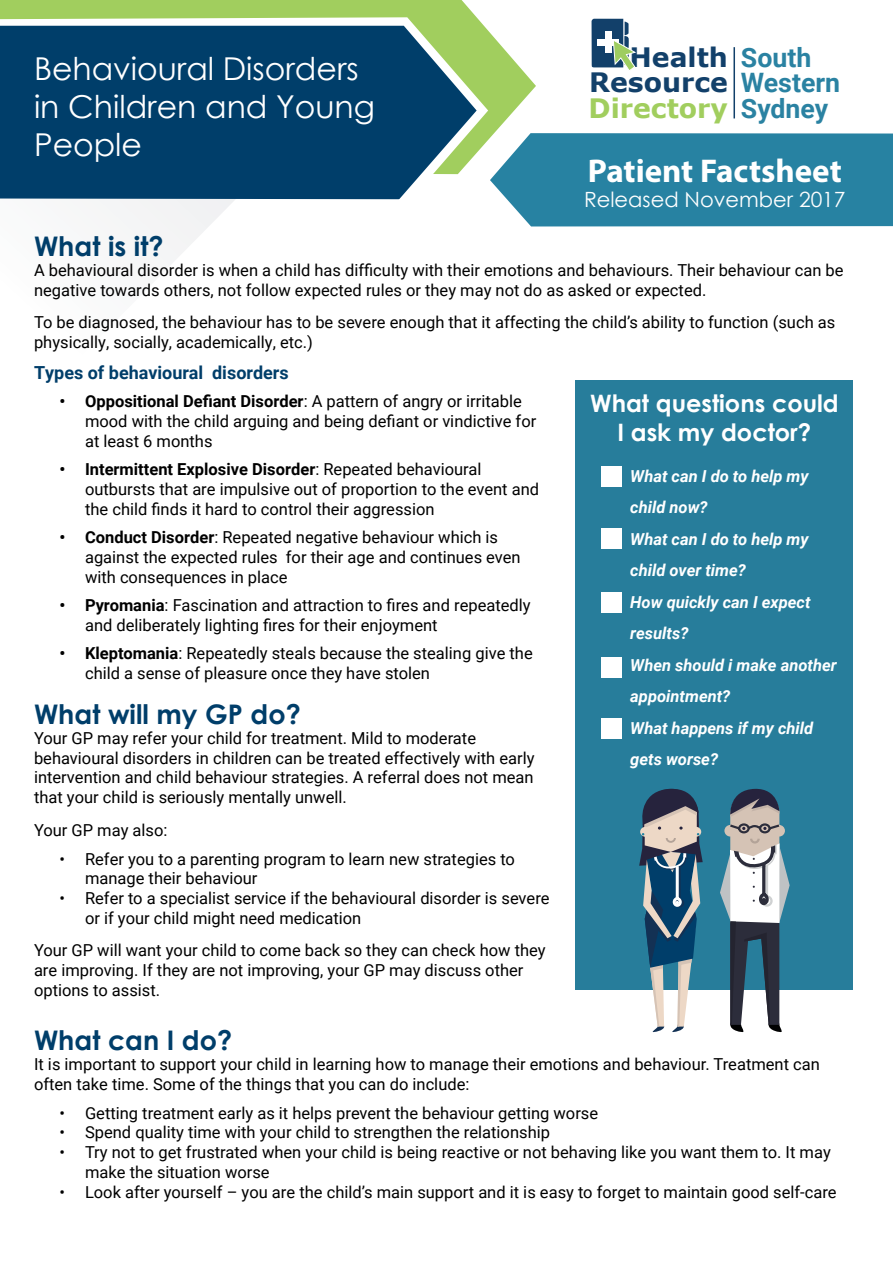
<style>
.page{position:relative;width:893px;height:1263px;background:#fff}
.page>*{position:absolute;margin:0;border:0;box-sizing:border-box;transform-origin:0 0}
.t1{font:700 33px "Myriad Pro";color:#fff}
.t2{font:31.5px/37.8px "Century Gothic";color:#fff}
.t3{font:700 27px "Century Gothic";color:#003e6a}
.t4{font:700 26.7px/25.3px "Roboto";color:#2a82a2}
.t5{font:700 26.7px/25.3px "Verdana";color:#12406a;text-align:right}
.t6{font:700 26.7px "Verdana";color:#a1ce5e}
.t7{font:700 24px/28.8px "Century Gothic";color:#fff;text-align:center}
.t8{font:21px "Century Gothic";color:#fff}
.t9{font:700 18px "Roboto";color:#003e6a}
.t10{font:16.5px/19.8px "Roboto";color:#000}
.t11{font:16.5px/19.8px "Roboto";color:#000101}
.t12{font:italic 700 16.5px/31.5px "Roboto";color:#fff}
.s1{font-weight:700}
</style>
<div class="page">
<svg style="left:101px;top:202px;width:131px;height:63px"></svg>
<svg style="left:0;top:0;width:536px;height:140px;fill:#a1ce5e"></svg>
<svg style="left:591px;top:19px;width:43px;height:51px"></svg>
<hr style="left:733px;top:47px;width:2px;height:71px;background:#12406a">
<div style="left:490px;top:133px;width:403px;height:93px;background:#2782a2"></div>
<svg style="left:0;top:17px;width:488px;height:185px;background:#225977"></svg>
<div style="left:576px;top:380px;width:277px;height:610px;background:#277d9b"></div>
<div style="left:602px;top:657px;width:20px;height:20px;background:#fff"></div>
<div style="left:602px;top:593px;width:20px;height:20px;background:#fff"></div>
<div style="left:602px;top:466px;width:20px;height:20px;background:#fff"></div>
<div style="left:601px;top:718px;width:21px;height:20px;background:#fff"></div>
<div style="left:602px;top:528px;width:20px;height:20px;background:#fff"></div>
<svg style="left:639px;top:788px;width:64px;height:244px"></svg>
<svg style="left:720px;top:788px;width:70px;height:245px"></svg>
<h2 class="t2" style="left:34px;top:49px;width:343px">Behavioural Disorders in Children and Young<br>People</h2>
<h3 class="t5" style="left:589px;top:44px;width:140px">Health<br>Resource</h3>
<h3 class="t6" style="left:589px;top:89px;width:141px">Directory</h3>
<h3 class="t4" style="left:741px;top:44px;width:101px">South<br>Western<br>Sydney</h3>
<h1 class="t1" style="left:588px;top:149px;width:255px">Patient Factsheet</h1>
<p class="t8" style="left:584px;top:185px;width:263px">Released November 2017</p>
<h3 class="t3" style="left:34px;top:226px;width:131px">What is it?</h3>
<p class="t10" style="left:34px;top:260px;width:811px">A behavioural disorder is when a child has difficulty with their emotions and behaviours. Their behaviour can be negative towards others, not follow expected rules or they may not do as asked or expected.</p>
<p class="t10" style="left:34px;top:312px;width:803px">To be diagnosed, the behaviour has to be severe enough that it affecting the child’s ability to function (such as physically, socially, academically, etc.)</p>
<p class="t9" style="left:34px;top:360px;width:256px">Types of behavioural disorders</p>
<p class="t10" style="left:85px;top:391px;width:453px;text-indent:-26px"><span class="s1">• Oppositional Defiant Disorder</span>: A pattern of angry or irritable mood with the child arguing and being defiant or vindictive for at least 6 months</p>
<p class="t10" style="left:85px;top:459px;width:456px;text-indent:-26px"><span class="s1">• Intermittent Explosive Disorder</span>: Repeated behavioural outbursts that are impulsive out of proportion to the event and the child finds it hard to control their aggression</p>
<p class="t10" style="left:85px;top:527px;width:437px;text-indent:-26px"><span class="s1">• Conduct Disorder</span>: Repeated negative behaviour which is against the expected rules for their age and continues even with consequences in place</p>
<p class="t10" style="left:85px;top:594px;width:447px;text-indent:-26px"><span class="s1">• Pyromania</span>: Fascination and attraction to fires and repeatedly and deliberately lighting fires for their enjoyment</p>
<p class="t10" style="left:85px;top:643px;width:449px;text-indent:-26px"><span class="s1">• Kleptomania</span>: Repeatedly steals because the stealing give the child a sense of pleasure once they have stolen</p>
<h3 class="t3" style="left:34px;top:694px;width:268px">What will my GP do?</h3>
<p class="t10" style="left:34px;top:727px;width:502px">Your GP may refer your child for treatment. Mild to moderate behavioural disorders in children can be treated effectively with early intervention and child behaviour strategies. A referral does not mean that your child is seriously mentally unwell.</p>
<p class="t10" style="left:34px;top:819px;width:135px">Your GP may also:</p>
<p class="t10" style="left:85px;top:848px;width:431px;text-indent:-26px">• Refer you to a parenting program to learn new strategies to manage their behaviour</p>
<p class="t10" style="left:85px;top:888px;width:466px;text-indent:-26px">• Refer to a specialist service if the behavioural disorder is severe or if your child might need medication</p>
<p class="t10" style="left:34px;top:940px;width:513px">Your GP will want your child to come back so they can check how they are improving. If they are not improving, your GP may discuss other options to assist.</p>
<h3 class="t3" style="left:34px;top:1020px;width:200px">What can I do?</h3>
<p class="t11" style="left:34px;top:1053px;width:787px">It is important to support your child in learning how to manage their emotions and behaviour. Treatment can often take time. Some of the things that you can do include:</p>
<p class="t10" style="left:60px;top:1102px;width:540px">• Getting treatment early as it helps prevent the behaviour getting worse</p>
<p class="t11" style="left:60px;top:1122px;width:492px">• Spend quality time with your child to strengthen the relationship</p>
<p class="t11" style="left:85px;top:1142px;width:747px;text-indent:-26px">• Try not to get frustrated when your child is being reactive or not behaving like you want them to. It may make the situation worse</p>
<p class="t11" style="left:60px;top:1181px;width:779px">• Look after yourself – you are the child’s main support and it is easy to forget to maintain good self-care</p>
<h3 class="t7" style="left:590px;top:388px;width:250px">What questions could<br>I ask my doctor?</h3>
<p class="t12" style="left:630px;top:459px;width:208px">What can I do to help my child now?<br>What can I do to help my child over time?<br>How quickly can I expect results?<br>When should i make another appointment?<br>What happens if my child gets worse?</p>
</div>
